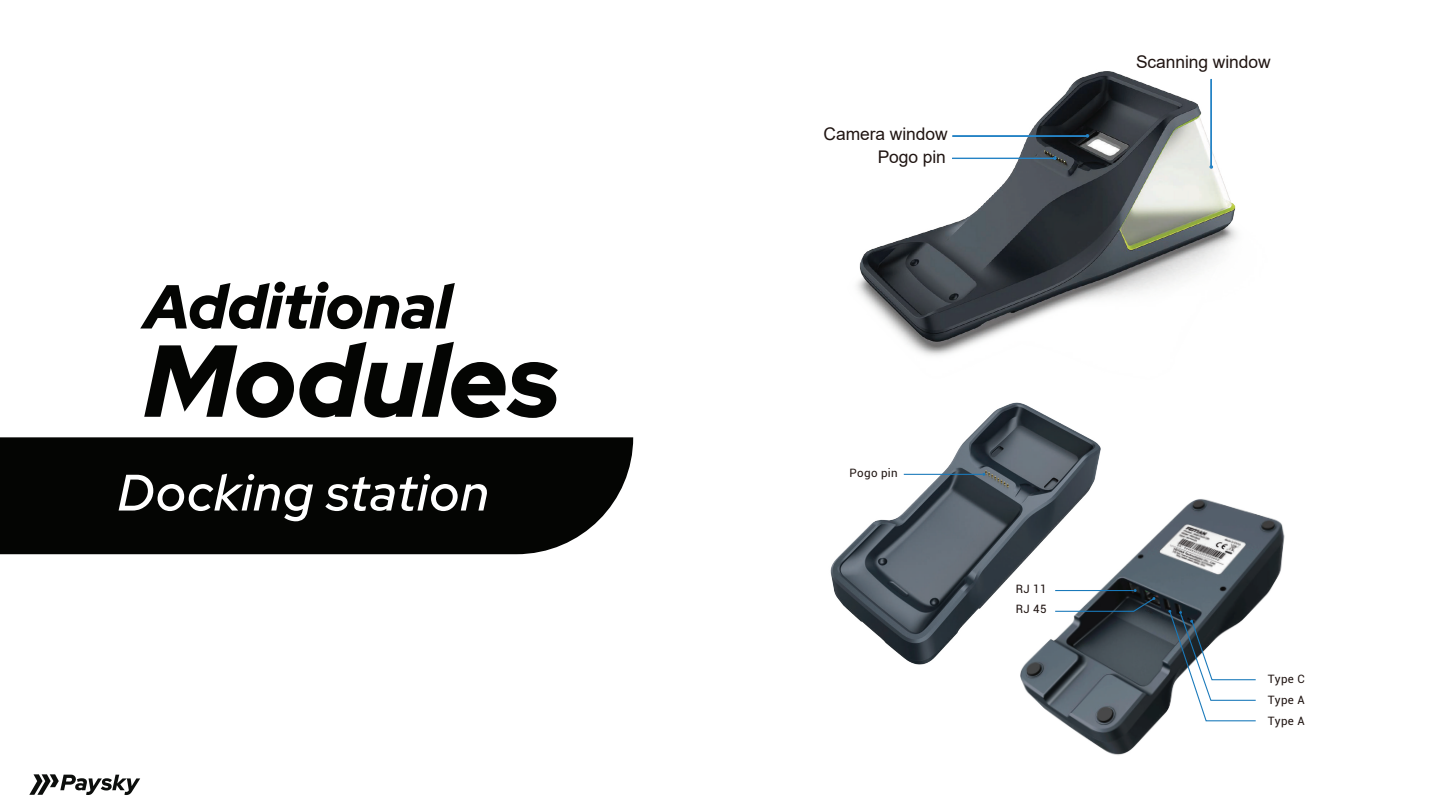
<style>
.page{position:relative;width:1440px;height:810px;background:#fff}
.page>*{position:absolute;margin:0;border:0;box-sizing:border-box;transform-origin:0 0}
.t1{font:italic 900 102px "Red Hat Display";color:#040503}
.t2{font:italic 900 61.95px "Red Hat Display";color:#040503}
.t3{font:italic 500 51.15px "Red Hat Display";letter-spacing:.02em;color:#fff}
.t4{font:17.4px "Arial";letter-spacing:-.005em;color:#201512}
.t5{font:11.55px/20.5px "Roboto";letter-spacing:.025em;color:#201512}
</style>
<div class="page">
<div style="left:0;top:437px;width:633px;height:117px;background:#040503"></div>
<svg style="left:29px;top:774px;width:111px;height:21px"></svg>
<img style="left:856px;top:71px;width:381px;height:285px">
<div style="left:1210px;top:79px;width:2px;height:88px;border:1px solid #2583c5"></div>
<svg style="left:1210px;top:165px;width:3px;height:4px"></svg>
<div style="left:952px;top:135px;width:136px;height:2px;border:1px solid #2583c5"></div>
<svg style="left:1086px;top:134px;width:3px;height:4px"></svg>
<div style="left:952px;top:158px;width:103px;height:1px;border:1px solid #2583c5"></div>
<svg style="left:1053px;top:156px;width:4px;height:4px"></svg>
<img style="left:830px;top:402px;width:271px;height:263px">
<hr style="left:904px;top:474px;width:78px;height:1px;background:#1979ba">
<img style="left:1011px;top:494px;width:274px;height:261px">
<svg style="left:1168px;top:610px;width:89px;height:112px"></svg>
<svg style="left:1054px;top:589px;width:101px;height:23px"></svg>
<h2 class="t2" style="left:144px;top:266px;width:309px">Additional</h2>
<h1 class="t1" style="left:144px;top:314px;width:417px">Modules</h1>
<h3 class="t3" style="left:118px;top:459px;width:373px">Docking station</h3>
<p class="t4" style="left:824px;top:121px;width:126px">Camera window</p>
<p class="t4" style="left:878px;top:145px;width:70px">Pogo pin</p>
<p class="t4" style="left:1136px;top:50px;width:136px">Scanning window</p>
<p class="t5" style="left:850px;top:462px;width:50px">Pogo pin</p>
<p class="t5" style="left:1016px;top:578px;width:32px">RJ 11<br>RJ 45</p>
<p class="t5" style="left:1268px;top:669px;width:39px">Type C</p>
<p class="t5" style="left:1268px;top:689px;width:39px;line-height:20.9px">Type A<br>Type A</p>
</div>
